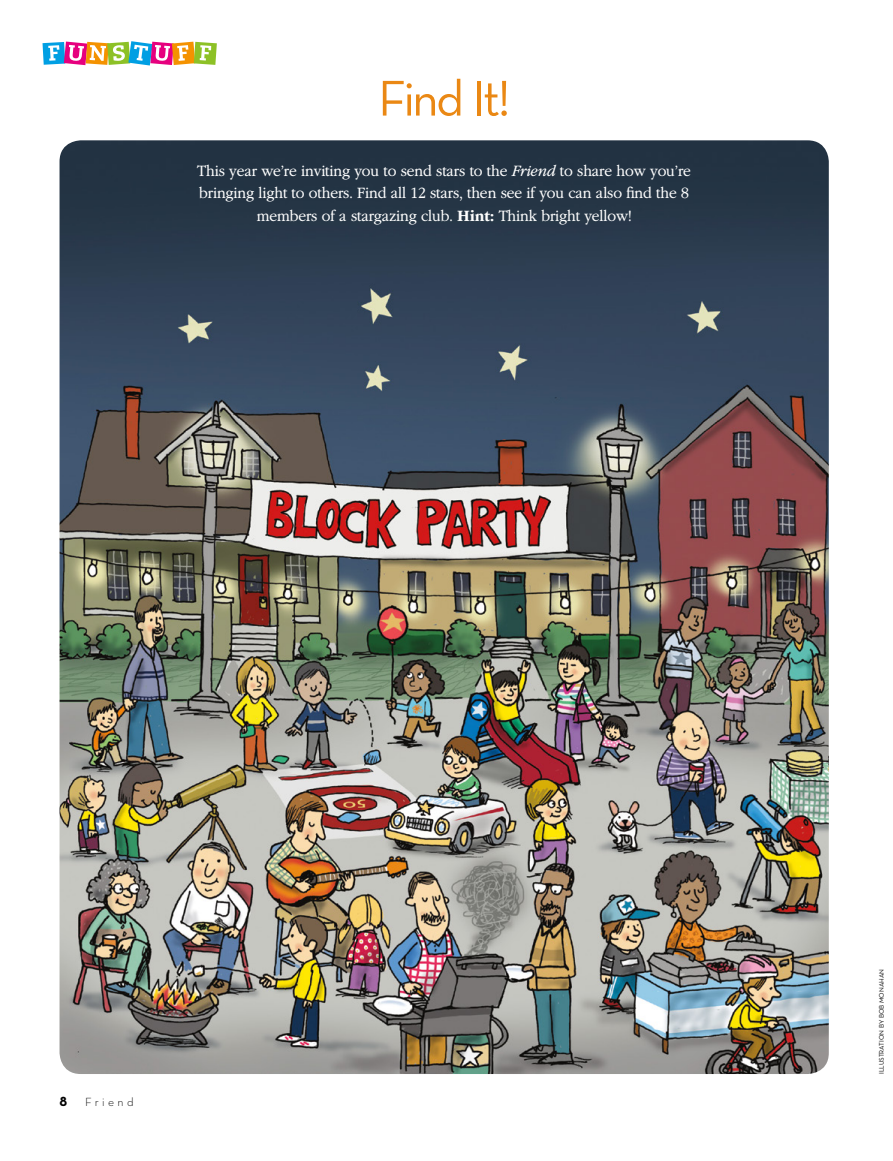
<style>
.page{position:relative;width:893px;height:1161px;background:#fff}
.page>*{position:absolute;margin:0;border:0;box-sizing:border-box;transform-origin:0 0}
.t1{font:51px "Neutralds Lat Book Alt";letter-spacing:-.05em;color:#ea8814}
.ARTCL_para_first_reg{font:300 16.5px/22.5px "Garamondlds Lat Plus";letter-spacing:-.01em;color:#fff;text-align:center;scale:.95 1}
.Folio_L{font:13.5px "Neutralds Lat Bold Alt";color:#000}
.Folio_L-2{font:12px "Neutralds Lat Light Alt";letter-spacing:.28em;color:#000}
.t2{font:6.75px "Neutralds Lat Book Alt";color:#000}
.s1{font-style:italic}
.s2{font-family:"Garamondlds Lat";font-weight:700}
</style>
<div class="page">
<img style="left:60px;top:140px;width:769px;height:934px">
<svg style="left:43px;top:41px;width:174px;height:25px"></svg>
<p class="t1" style="left:378px;top:59px;width:134px">Find It!</p>
<p class="ARTCL_para_first_reg" style="left:197px;top:159px;width:521px">This year we’re inviting you to send stars to the <span class="s1">Friend</span> to share how you’re bringing light to others. Find all 12 stars, then see if you can also find the 8 members of a stargazing club. <span class="s2">Hint:</span> Think bright yellow!</p>
<p class="Folio_L" style="left:60px;top:1090px;width:9px">8</p>
<p class="Folio_L-2" style="left:85px;top:1093px;width:50px">Friend</p>
<p class="t2" style="left:876px;top:1074px;width:107px;rotate:-90deg">ILLUSTRATION BY BOB MONAHAN</p>
</div>
